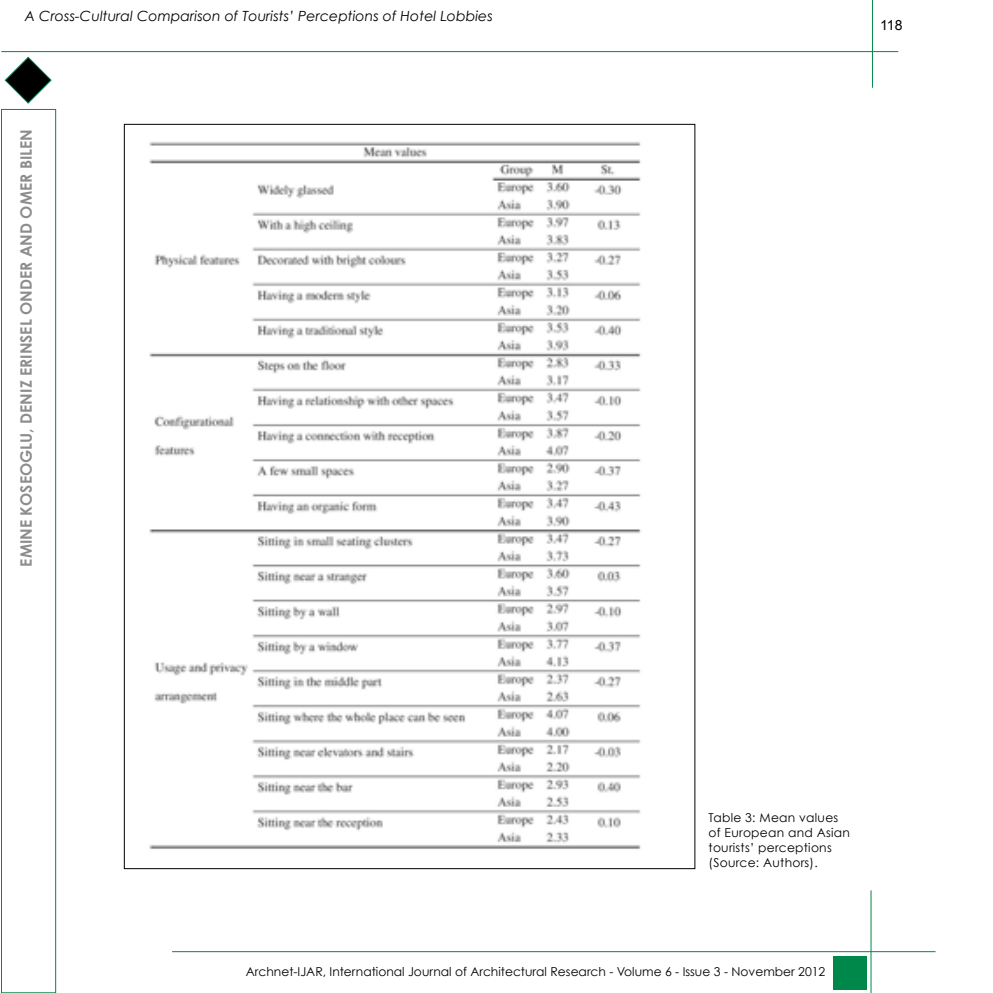
<style>
.page{position:relative;width:993px;height:993px;background:#fff}
.page>*{position:absolute;margin:0;border:0;box-sizing:border-box;transform-origin:0 0}
.t1{font:700 15.75px "Century Gothic";color:#8d8d8d}
.t2{font:italic 14px "Century Gothic";letter-spacing:.005em;color:#000}
.t3{font:14px "Arial";color:#000}
.t4{font:12.25px "Century Gothic";color:#000}
.t5{font:12.25px/14.7px "Century Gothic";letter-spacing:.02em;color:#000}
</style>
<div class="page">
<div style="left:1px;top:109px;width:55px;height:883px;border:1px solid #00884b"></div>
<hr style="left:1px;top:51px;width:896px;height:1px;background:#00884b">
<hr style="left:871px;top:0;width:1px;height:88px;background:#00884b">
<svg style="left:5px;top:57px;width:47px;height:47px"></svg>
<hr style="left:870px;top:890px;width:1px;height:102px;background:#00884b">
<hr style="left:172px;top:951px;width:763px;height:1px;background:#00884b">
<div style="left:832px;top:955px;width:34px;height:33px;background:#00884b"></div>
<img style="left:149px;top:141px;width:492px;height:708px">
<p class="t2" style="left:25px;top:8px;width:469px">A Cross-Cultural Comparison of Tourists’ Perceptions of Hotel Lobbies</p>
<p class="t1" style="left:16px;top:566px;width:439px;rotate:-90deg">EMINE KOSEOGLU, DENIZ ERINSEL ONDER AND OMER BILEN</p>
<p class="t3" style="left:879px;top:16px;width:24px">118</p>
<p class="t5" style="left:708px;top:810px;width:143px">Table 3: Mean values of European and Asian tourists’ perceptions (Source: Authors).</p>
<p class="t4" style="left:246px;top:963px;width:581px">Archnet-IJAR, International Journal of Architectural Research - Volume 6 - Issue 3 - November 2012</p>
</div>
